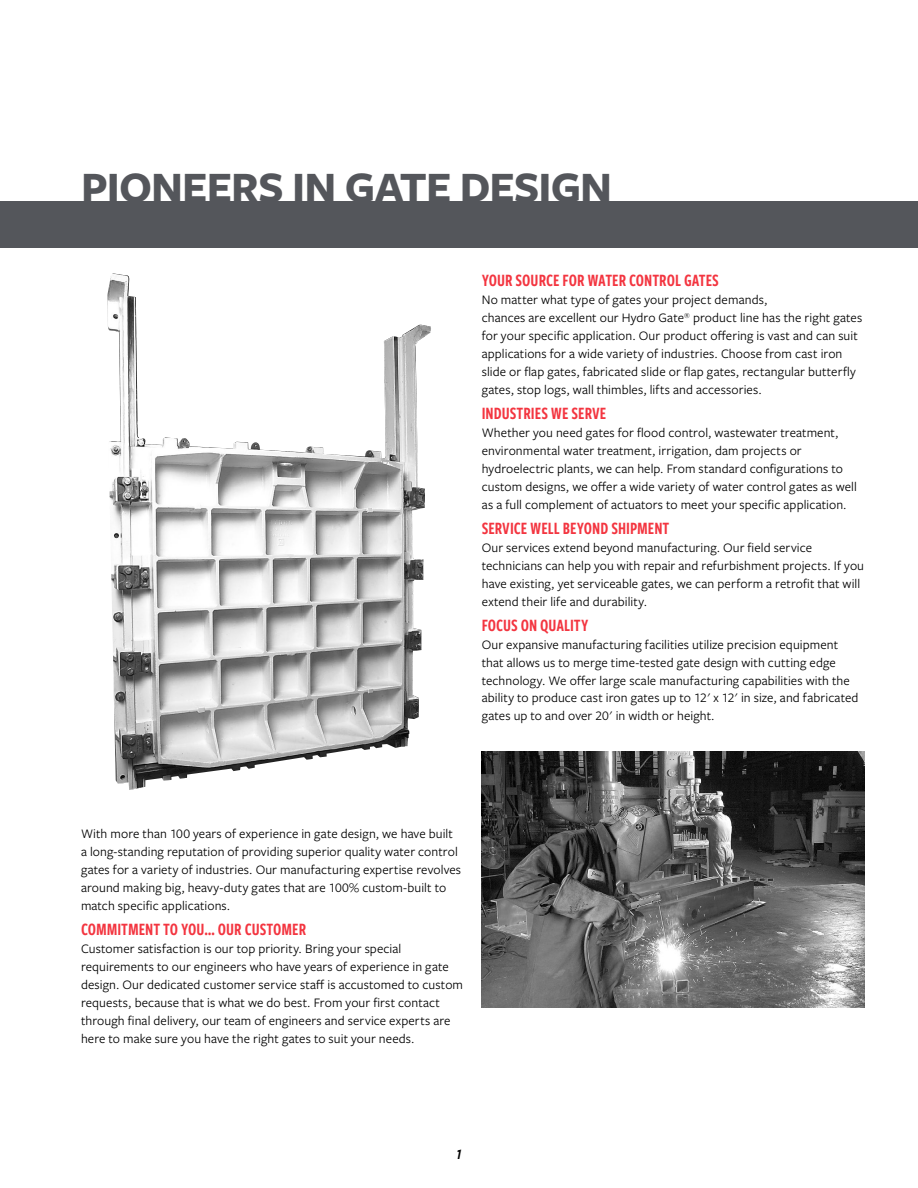
<style>
.page{position:relative;width:918px;height:1188px;background:#fff}
.page>*{position:absolute;margin:0;border:0;box-sizing:border-box;transform-origin:0 0}
.t1{font:700 45px "Freight Sans Pro";letter-spacing:-.02em;color:#54565b}
.t2{font:18px "Freight Sans Cmp Pro Semi";color:#f33540}
.t3{font:italic 15px "Freight Sans Cmp Pro Semi";color:#000}
.t4{font:13.5px/18px "Freight Sans Pro";letter-spacing:.01em;color:#000}
</style>
<div class="page">
<div style="left:0;top:202px;width:918px;height:46px;background:#54565b"></div>
<img style="left:107px;top:274px;width:324px;height:516px">
<img style="left:482px;top:751px;width:382px;height:257px">
<h1 class="t1" style="left:81px;top:156px;width:533px">PIONEERS IN GATE DESIGN</h1>
<h2 class="t2" style="left:482px;top:268px;width:239px">YOUR SOURCE FOR WATER CONTROL GATES</h2>
<p class="t4" style="left:482px;top:290px;width:382px">No matter what type of gates your project demands,<br>chances are excellent our Hydro Gate<sup>®</sup> product line has the right gates for your specific application. Our product offering is vast and can suit applications for a wide variety of industries. Choose from cast iron slide or flap gates, fabricated slide or flap gates, rectangular butterfly gates, stop logs, wall thimbles, lifts and accessories.</p>
<h2 class="t2" style="left:482px;top:401px;width:126px">INDUSTRIES WE SERVE</h2>
<p class="t4" style="left:482px;top:423px;width:377px">Whether you need gates for flood control, wastewater treatment, environmental water treatment, irrigation, dam projects or hydroelectric plants, we can help. From standard configurations to custom designs, we offer a wide variety of water control gates as well as a full complement of actuators to meet your specific application.</p>
<h2 class="t2" style="left:482px;top:516px;width:189px">SERVICE WELL BEYOND SHIPMENT</h2>
<p class="t4" style="left:482px;top:538px;width:384px">Our services extend beyond manufacturing. Our field service technicians can help you with repair and refurbishment projects. If you have existing, yet serviceable gates, we can perform a retrofit that will extend their life and durability.</p>
<h2 class="t2" style="left:482px;top:612px;width:108px">FOCUS ON QUALITY</h2>
<p class="t4" style="left:482px;top:635px;width:378px">Our expansive manufacturing facilities utilize precision equipment that allows us to merge time-tested gate design with cutting edge technology. We offer large scale manufacturing capabilities with the ability to produce cast iron gates up to 12' x 12' in size, and fabricated gates up to and over 20' in width or height.</p>
<p class="t4" style="left:81px;top:824px;width:382px">With more than 100 years of experience in gate design, we have built a long-standing reputation of providing superior quality water control gates for a variety of industries. Our manufacturing expertise revolves around making big, heavy-duty gates that are 100% custom-built to match specific applications.</p>
<h2 class="t2" style="left:81px;top:917px;width:227px">COMMITMENT TO YOU… OUR CUSTOMER</h2>
<p class="t4" style="left:81px;top:939px;width:384px">Customer satisfaction is our top priority. Bring your special requirements to our engineers who have years of experience in gate design. Our dedicated customer service staff is accustomed to custom requests, because that is what we do best. From your first contact through final delivery, our team of engineers and service experts are here to make sure you have the right gates to suit your needs.</p>
<p class="t3" style="left:456px;top:1144px;width:7px">1</p>
</div>
